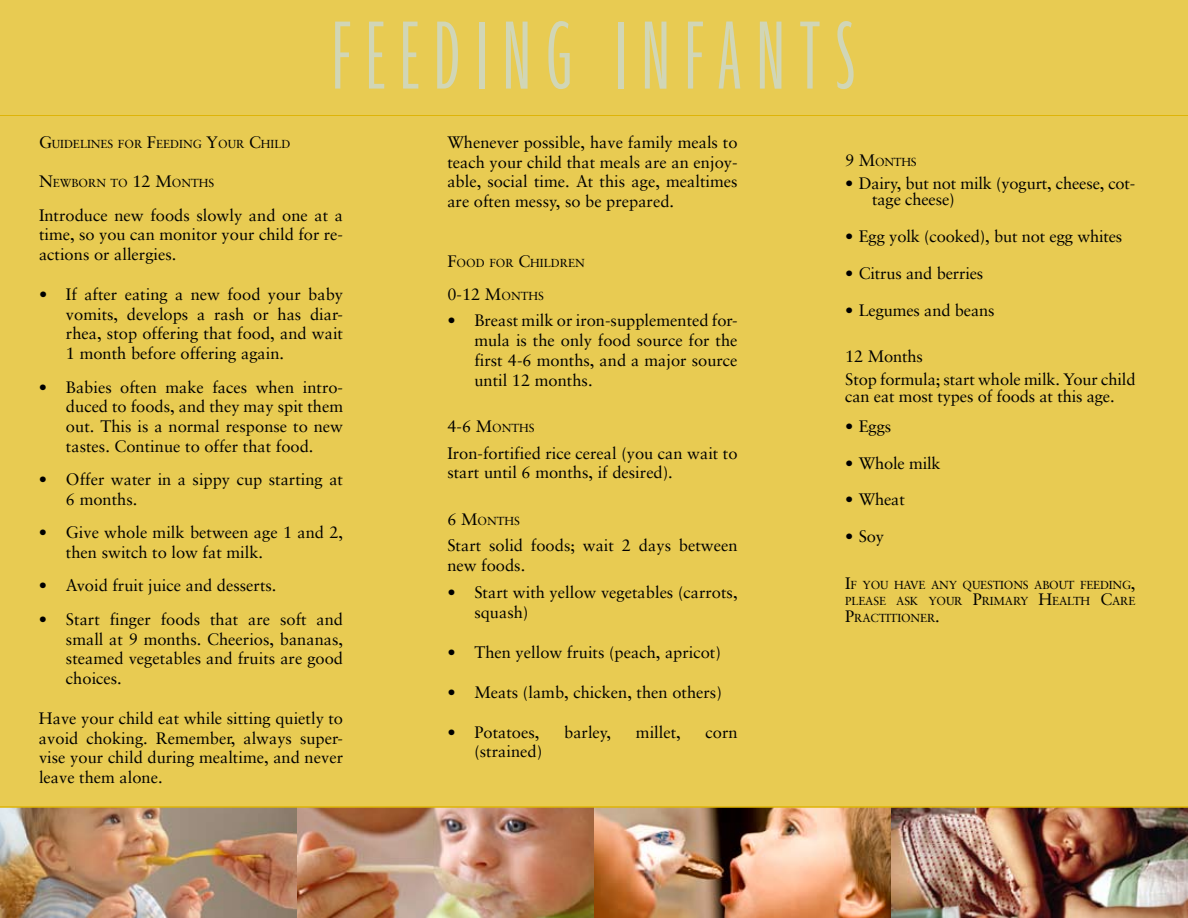
<style>
.page{position:relative;width:1188px;height:918px;background:#e8cb52}
.page>*{position:absolute;margin:0;border:0;box-sizing:border-box;transform-origin:0 0}
.t1{font:300 ultra-condensed 105px "Agenda";letter-spacing:.15em;color:#d1d6b6}
.t2{font:16.5px/19.8px "Sabon";color:#000;text-align:justify}
.t3{font:16.5px "Sabon";color:#000}
.t4{font:11.55px/16.5px "Sabon";color:#000;text-align:justify}
.s1{font-size:16.5px}
.s2{font-size:11.55px}
</style>
<div class="page">
<hr style="left:0;top:115px;width:1188px;height:1px;background:#deb408">
<img style="left:0;top:808px;width:297px;height:110px">
<img style="left:297px;top:808px;width:594px;height:110px">
<img style="left:891px;top:808px;width:297px;height:110px">
<hr style="left:0;top:806px;width:1188px;height:2px;background:#deb408">
<h1 class="t1" style="left:332px;top:1px;width:524px">FEEDING INFANTS</h1>
<p class="t4" style="left:39px;top:135px;width:253px"><span class="s1">G</span>UIDELINES FOR <span class="s1">F</span>EEDING <span class="s1">Y</span>OUR <span class="s1">C</span>HILD</p>
<p class="t4" style="left:39px;top:175px;width:177px"><span class="s1">N</span>EWBORN TO <span class="s1">12 M</span>ONTHS</p>
<p class="t2" style="left:39px;top:205px;width:306px">Introduce new foods slowly and one at a time, so you can monitor your child for re&shy;actions or allergies.</p>
<p class="t2" style="left:66px;top:284px;width:279px;text-indent:-27px">• If after eating a new food your baby vomits, develops a rash or has diar&shy;rhea, stop offering that food, and wait 1 month before offering again.</p>
<p class="t2" style="left:66px;top:377px;width:279px;text-indent:-27px">• Babies often make faces when intro&shy;duced to foods, and they may spit them out. This is a normal response to new tastes. Continue to offer that food.</p>
<p class="t2" style="left:66px;top:469px;width:279px;text-indent:-27px">• Offer water in a sippy cup starting at<br>6 months.</p>
<p class="t2" style="left:66px;top:523px;width:279px;text-indent:-27px">• Give whole milk between age 1 and 2, then switch to low fat milk.</p>
<p class="t2" style="left:39px;top:576px;width:239px">• Avoid fruit juice and desserts.</p>
<p class="t2" style="left:66px;top:609px;width:279px;text-indent:-27px">• Start finger foods that are soft and small at 9 months. Cheerios, bananas, steamed vegetables and fruits are good choices.</p>
<p class="t2" style="left:39px;top:708px;width:306px">Have your child eat while sitting quietly to avoid choking. Remember, always super&shy;vise your child during mealtime, and never leave them alone.</p>
<p class="t2" style="left:447px;top:132px;width:292px">Whenever possible, have family meals to teach your child that meals are an enjoy&shy;able, social time. At this age, mealtimes are often messy, so be prepared.</p>
<p class="t4" style="left:447px;top:254px;width:139px"><span class="s1">F</span>OOD FOR <span class="s1">C</span>HILDREN</p>
<p class="t3" style="left:447px;top:284px;width:98px">0-12 M<span class="s2">ONTHS</span></p>
<p class="t2" style="left:474px;top:311px;width:265px;text-indent:-27px">• Breast milk or iron-supplemented for&shy;mula is the only food source for the first 4-6 months, and a major source until 12 months.</p>
<p class="t4" style="left:447px;top:420px;width:89px"><span class="s1">4-6 M</span>ONTHS</p>
<p class="t2" style="left:447px;top:443px;width:292px">Iron-fortified rice cereal (you can wait to start until 6 months, if desired).</p>
<p class="t4" style="left:447px;top:512px;width:74px"><span class="s1">6 M</span>ONTHS</p>
<p class="t2" style="left:447px;top:536px;width:292px">Start solid foods; wait 2 days between new foods.</p>
<p class="t2" style="left:474px;top:582px;width:265px;text-indent:-27px">• Start with yellow vegetables (carrots, squash)</p>
<p class="t2" style="left:447px;top:642px;width:275px">• Then yellow fruits (peach, apricot)</p>
<p class="t2" style="left:447px;top:682px;width:276px">• Meats (lamb, chicken, then others)</p>
<p class="t2" style="left:447px;top:722px;width:94px">• Potatoes,</p>
<p class="t2" style="left:564px;top:722px;width:49px">barley,</p>
<p class="t2" style="left:636px;top:722px;width:46px">millet,</p>
<p class="t2" style="left:706px;top:722px;width:34px">corn</p>
<p class="t2" style="left:474px;top:742px;width:69px">(strained)</p>
<p class="t4" style="left:845px;top:153px;width:73px"><span class="s1">9 M</span>ONTHS</p>
<p class="t2" style="left:872px;top:175px;width:265px;line-height:16.5px;text-indent:-27px">• Dairy, but not milk (yogurt, cheese, cot&shy;tage cheese)</p>
<p class="t2" style="left:845px;top:226px;width:279px">• Egg yolk (cooked), but not egg whites</p>
<p class="t2" style="left:845px;top:263px;width:140px">• Citrus and berries</p>
<p class="t2" style="left:845px;top:300px;width:151px">• Legumes and beans</p>
<p class="t2" style="left:845px;top:345px;width:292px;line-height:23.2px">12 Months<br>Stop formula; start whole milk. Your child</p>
<p class="t2" style="left:845px;top:386px;width:271px">can eat most types of foods at this age.</p>
<p class="t2" style="left:845px;top:416px;width:48px">• Eggs</p>
<p class="t2" style="left:845px;top:453px;width:97px">• Whole milk</p>
<p class="t2" style="left:845px;top:490px;width:61px">• Wheat</p>
<p class="t2" style="left:845px;top:526px;width:40px">• Soy</p>
<p class="t4" style="left:845px;top:576px;width:292px"><span class="s1">I</span>F YOU HAVE ANY QUESTIONS ABOUT FEEDING<span class="s1">, </span>PLEASE ASK YOUR <span class="s1">P</span>RIMARY <span class="s1">H</span>EALTH <span class="s1">C</span>ARE <span class="s1">P</span>RACTITIONER<span class="s1">.</span></p>
</div>
